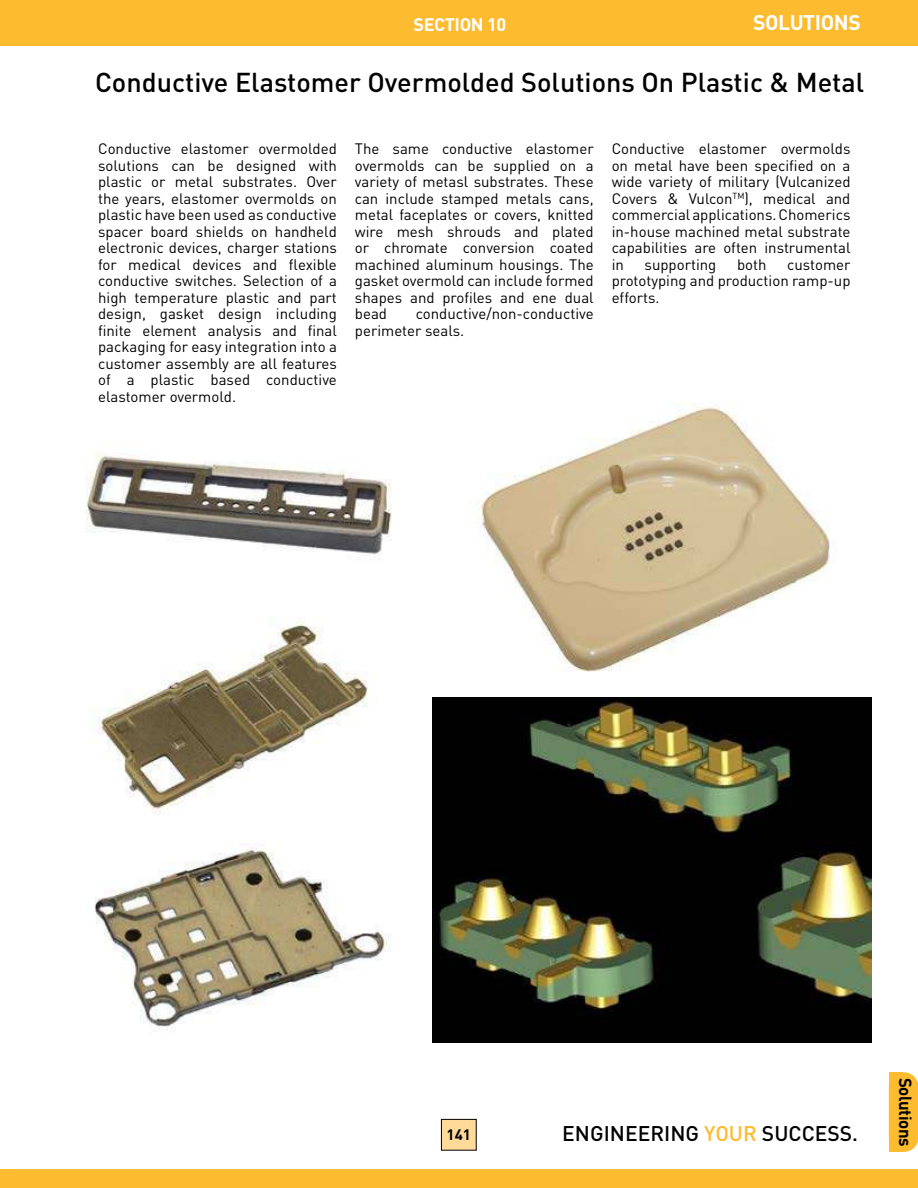
<style>
.page{position:relative;width:918px;height:1188px;background:#fff}
.page>*{position:absolute;margin:0;border:0;box-sizing:border-box;transform-origin:0 0}
.t1{font:500 27px "DINOT";color:#000}
.t2{font:500 21px "DINOT";color:#000}
.t3{font:700 21px "DINOT";letter-spacing:-.02em;color:#fff}
.t4{font:700 18px "DINOT";letter-spacing:-.02em;color:#fff}
.t5{font:700 17.4px "DINOT";letter-spacing:-.02em;color:#000;scale:.96 1}
.t6{font:15px/16.5px "DINOT";color:#000;text-align:justify}
.t7{font:700 15px "DINOT";color:#000}
.s1{color:#fdbb30}
</style>
<div class="page">
<div style="left:441px;top:1119px;width:35px;height:31px;background:#ffda98"></div>
<div style="left:441px;top:1119px;width:36px;height:32px;border:1px solid #000"></div>
<div style="left:0;top:1169px;width:918px;height:19px;background:#fdbb30"></div>
<div style="left:0;top:0;width:918px;height:45px;background:#fdbb30"></div>
<div style="left:889px;top:1072px;width:29px;height:80px;background:#fdbb30;border-radius:15px"></div>
<div style="left:889px;top:1072px;width:13px;height:80px;background:#fdbb30"></div>
<img style="left:474px;top:402px;width:356px;height:270px">
<img style="left:89px;top:617px;width:279px;height:198px">
<img style="left:94px;top:844px;width:297px;height:186px">
<img style="left:432px;top:698px;width:440px;height:344px">
<img style="left:86px;top:452px;width:306px;height:104px">
<p class="t4" style="left:413px;top:12px;width:94px">SECTION 10</p>
<h2 class="t3" style="left:753px;top:9px;width:109px">SOLUTIONS</h2>
<h1 class="t1" style="left:95px;top:64px;width:771px">Conductive Elastomer Overmolded Solutions On Plastic &amp; Metal</h1>
<p class="t6" style="left:98px;top:140px;width:240px">Conductive elastomer overmolded solutions can be designed with plastic or metal substrates. Over the years, elastomer overmolds on plastic have been used as conductive spacer board shields on handheld electronic devices, charger stations for medical devices and flexible conductive switches. Selection of a high temperature plastic and part design, gasket design including finite element analysis and final packaging for easy integration into a customer assembly are all features of a plastic based conductive elastomer overmold.</p>
<p class="t6" style="left:355px;top:140px;width:240px">The same conductive elastomer overmolds can be supplied on a variety of metasl substrates. These can include stamped metals cans, metal faceplates or covers, knitted wire mesh shrouds and plated or chromate conversion coated machined aluminum housings. The gasket overmold can include formed shapes and profiles and ene dual bead</p>
<p class="t6" style="left:355px;top:305px;width:240px;text-indent:61px">conductive/non-conductive perimeter seals.</p>
<p class="t6" style="left:612px;top:140px;width:240px">Conductive elastomer overmolds on metal have been specified on a wide variety of military (Vulcanized Covers &amp; Vulcon<sup>TM</sup>), medical and commercial applications. Chomerics in-house machined metal substrate capabilities are often instrumental in</p>
<p class="t6" style="left:645px;top:255px;width:73px">supporting</p>
<p class="t6" style="left:737px;top:255px;width:31px">both</p>
<p class="t6" style="left:612px;top:255px;width:240px;text-indent:175px">customer prototyping and production ramp-up efforts.</p>
<p class="t7" style="left:447px;top:1125px;width:26px">141</p>
<h2 class="t2" style="left:562px;top:1120px;width:297px">ENGINEERING <span class="s1">YOUR</span> SUCCESS.</h2>
<p class="t5" style="left:917px;top:1078px;width:74px;rotate:90deg">Solutions</p>
</div>
